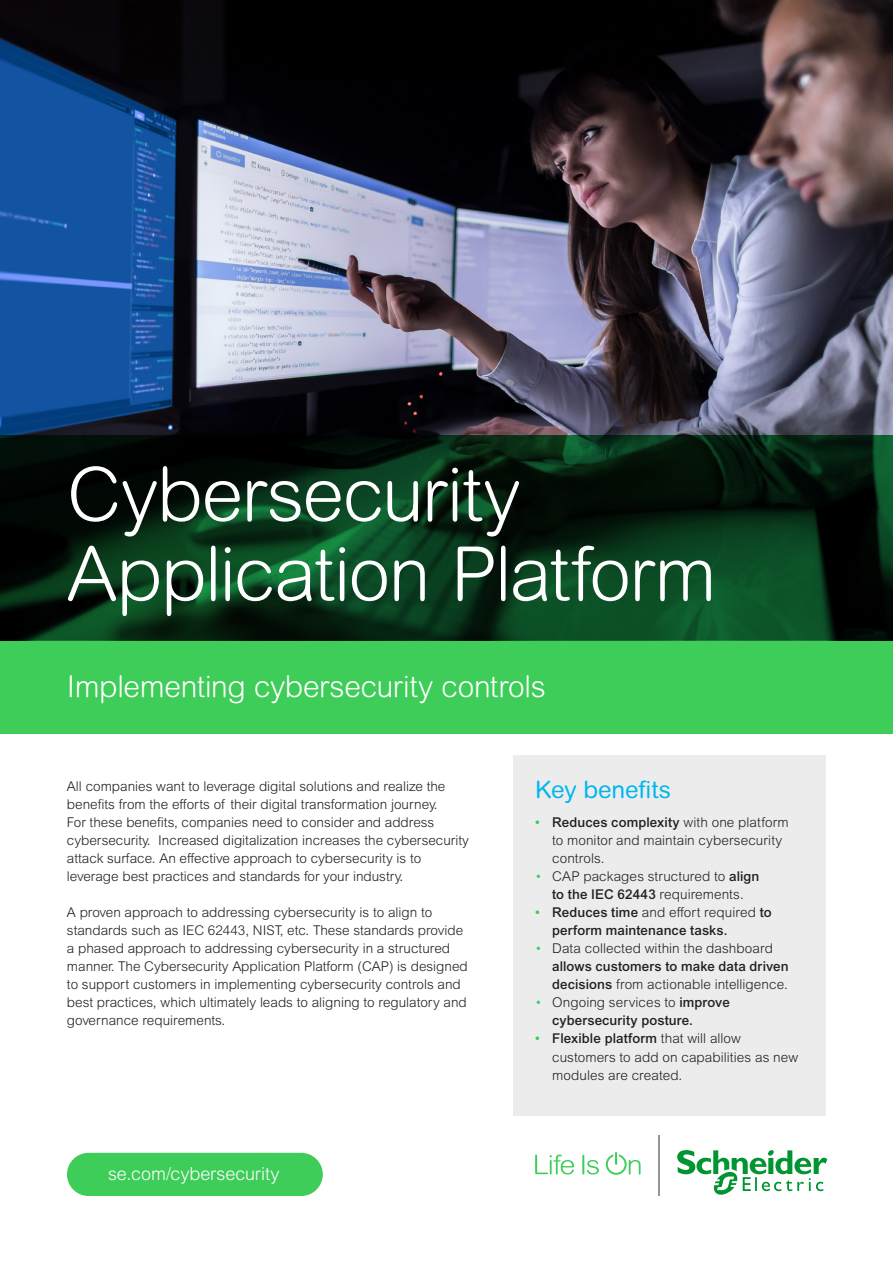
<style>
.page{position:relative;width:893px;height:1263px;background:#fff}
.page>*{position:absolute;margin:0;border:0;box-sizing:border-box;transform-origin:0 0}
.t1{font:300 75px/79.5px "Arial Rounded MT Pro";letter-spacing:-.02em;color:#fff}
.Sub_Title{font:300 30px "Arial Rounded MT Pro";letter-spacing:-.01em;color:#fff}
.Sub_title_2{font:24px "Arial Rounded MT Pro";letter-spacing:-.005em;color:#00b6ed}
.Cover_Capsule{font:300 18px "Arial MT Pro";letter-spacing:-.005em;color:#fff}
.Bullet_1{font:300 13.5px/18px "Arial MT Pro";color:#231f20}
.t2{font:500 13.5px/18px "Arial MT Pro";letter-spacing:.01em;color:#231f20}
.s1{font-weight:500;color:#3dcd58}
.s2{font-weight:500}
.s3{color:#3dcd58}
.s4{font-weight:300}
.s5{font-weight:300;color:#3dcd58}
</style>
<div class="page">
<img style="left:0;top:0;width:893px;height:436px">
<div style="left:67px;top:1153px;width:256px;height:43px;background:#3dcd58;border-radius:22px"></div>
<div style="left:0;top:640px;width:893px;height:93px;background:#3dcd58"></div>
<svg style="left:0;top:436px;width:893px;height:204px;background:#062b15"></svg>
<svg style="left:535px;top:1155px;width:39px;height:19px"></svg>
<svg style="left:582px;top:1155px;width:17px;height:19px"></svg>
<svg style="left:606px;top:1152px;width:34px;height:23px"></svg>
<hr style="left:658px;top:1135px;width:1px;height:60px;background:#939598">
<svg style="left:677px;top:1150px;width:150px;height:45px"></svg>
<div style="left:514px;top:755px;width:312px;height:360px;background:#ececed"></div>
<p class="t1" style="left:67px;top:458px;width:651px">Cybersecurity<br>Application Platform</p>
<p class="Sub_Title" style="left:67px;top:669px;width:480px">Implementing cybersecurity controls</p>
<p class="Bullet_1" style="left:67px;top:778px;width:403px">All companies want to leverage digital solutions and realize the benefits from the efforts of their digital transformation journey.<br>For these benefits, companies need to consider and address cybersecurity. Increased digitalization increases the cybersecurity attack surface. An effective approach to cybersecurity is to leverage best practices and standards for your industry.</p>
<p class="Bullet_1" style="left:67px;top:904px;width:402px">A proven approach to addressing cybersecurity is to align to standards such as IEC 62443, NIST, etc. These standards provide a phased approach to addressing cybersecurity in a structured manner. The Cybersecurity Application Platform (CAP) is designed to support customers in implementing cybersecurity controls and best practices, which ultimately leads to aligning to regulatory and governance requirements.</p>
<p class="Cover_Capsule" style="left:108px;top:1162px;width:173px">se.com/cybersecurity</p>
<p class="Sub_title_2" style="left:535px;top:776px;width:137px">Key benefits</p>
<p class="Bullet_1" style="left:552px;top:814px;width:238px;text-indent:-17px"><span class="s1">•</span> <span class="s2">Reduces complexity</span> with one platform to monitor and maintain cybersecurity controls.</p>
<p class="Bullet_1" style="left:535px;top:868px;width:226px;text-align:center"><span class="s3">•</span> CAP packages structured to <span class="s2">align to the IEC 62443</span> requirements.</p>
<p class="t2" style="left:552px;top:904px;width:221px;text-indent:-17px"><span class="s3">•</span> Reduces time <span class="s4">and effort required</span> to perform maintenance tasks.</p>
<p class="Bullet_1" style="left:552px;top:940px;width:238px;text-indent:-17px"><span class="s3">•</span> Data collected within the dashboard <span class="s2">allows customers to make data driven decisions</span> from actionable intelligence.</p>
<p class="t2" style="left:552px;top:994px;width:179px;text-indent:-17px"><span class="s5">•</span> <span class="s4">Ongoing services to</span> improve cybersecurity posture.</p>
<p class="Bullet_1" style="left:552px;top:1030px;width:247px;text-indent:-17px"><span class="s1">•</span> <span class="s2">Flexible platform</span> that will allow customers to add on capabilities as new modules are created.</p>
</div>
